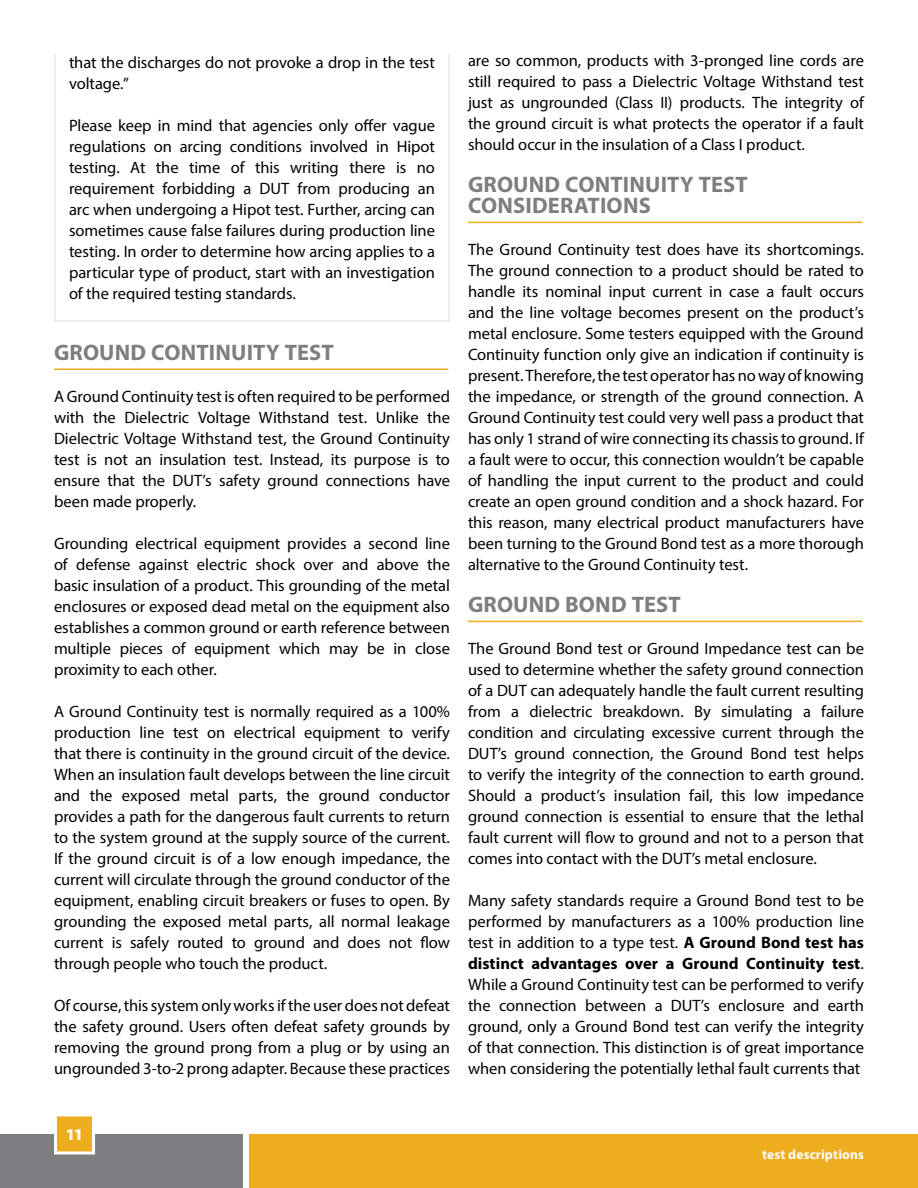
<style>
.page{position:relative;width:918px;height:1188px;background:#fff}
.page>*{position:absolute;margin:0;border:0;box-sizing:border-box;transform-origin:0 0}
.t1{font:700 22.5px/21px "Myriad Pro";letter-spacing:.005em;color:#7d7e81}
.t2{font:16.5px/21px "Myriad Pro";letter-spacing:-.005em;color:#020202;text-align:justify}
.t3{font:900 16.5px "Myriad Pro";color:#fff}
.t4{font:700 13.5px "Myriad Pro";letter-spacing:.01em;color:#fff}
.s1{font-weight:700}
</style>
<div class="page">
<div style="left:250px;top:1134px;width:668px;height:54px;background:#eeac1f"></div>
<div style="left:0;top:1134px;width:243px;height:54px;background:#7d7e81"></div>
<div style="left:56px;top:1115px;width:38px;height:38px;background:#eeac1f"></div>
<div style="left:54px;top:1113px;width:41px;height:41px;border:3px solid #fff"></div>
<div style="left:54px;top:48px;width:396px;height:274px;border:2px solid #e9e8e9"></div>
<div style="left:49px;top:45px;width:406px;height:9px;background:#fff"></div>
<hr style="left:54px;top:369px;width:394px;height:1px;background:#eeac1f">
<hr style="left:468px;top:222px;width:394px;height:1px;background:#eeac1f">
<hr style="left:468px;top:621px;width:394px;height:1px;background:#eeac1f">
<p class="t2" style="left:69px;top:52px;width:368px">that the discharges do not provoke a drop in the test voltage.”</p>
<p class="t2" style="left:69px;top:115px;width:368px">Please keep in mind that agencies only offer vague regulations on arcing conditions involved in Hipot testing. At the time of this writing there is no requirement forbidding a DUT from producing an arc when undergoing a Hipot test. Further, arcing can sometimes cause false failures during production line testing. In order to determine how arcing applies to a particular type of product, start with an investigation of the required testing standards.</p>
<h1 class="t1" style="left:54px;top:341px;width:281px">GROUND CONTINUITY TEST</h1>
<p class="t2" style="left:54px;top:386px;width:398px">A Ground Continuity test is often required to be performed with the Dielectric Voltage Withstand test. Unlike the Dielectric Voltage Withstand test, the Ground Continuity test is not an insulation test. Instead, its purpose is to ensure that the DUT’s safety ground connections have been made properly.</p>
<p class="t2" style="left:54px;top:533px;width:398px">Grounding electrical equipment provides a second line of defense against electric shock over and above the basic insulation of a product. This grounding of the metal enclosures or exposed dead metal on the equipment also establishes a common ground or earth reference between multiple pieces of equipment which may be in close proximity to each other.</p>
<p class="t2" style="left:54px;top:701px;width:398px">A Ground Continuity test is normally required as a 100% production line test on electrical equipment to verify that there is continuity in the ground circuit of the device.<br>When an insulation fault develops between the line circuit and the exposed metal parts, the ground conductor provides a path for the dangerous fault currents to return to the system ground at the supply source of the current.<br>If the ground circuit is of a low enough impedance, the current will circulate through the ground conductor of the equipment, enabling circuit breakers or fuses to open. By grounding the exposed metal parts, all normal leakage current is safely routed to ground and does not flow through people who touch the product.</p>
<p class="t2" style="left:54px;top:995px;width:398px">Of course, this system only works if the user does not defeat the safety ground. Users often defeat safety grounds by removing the ground prong from a plug or by using an ungrounded 3-to-2 prong adapter. Because these practices</p>
<p class="t2" style="left:468px;top:50px;width:398px">are so common, products with 3-pronged line cords are still required to pass a Dielectric Voltage Withstand test just as ungrounded (Class II) products. The integrity of the ground circuit is what protects the operator if a fault should occur in the insulation of a Class I product.</p>
<h1 class="t1" style="left:468px;top:174px;width:281px">GROUND CONTINUITY TEST<br>CONSIDERATIONS</h1>
<p class="t2" style="left:468px;top:239px;width:398px">The Ground Continuity test does have its shortcomings.<br>The ground connection to a product should be rated to handle its nominal input current in case a fault occurs and the line voltage becomes present on the product’s metal enclosure. Some testers equipped with the Ground Continuity function only give an indication if continuity is present. Therefore, the test operator has no way of knowing the impedance, or strength of the ground connection. A Ground Continuity test could very well pass a product that has only 1 strand of wire connecting its chassis to ground. If a fault were to occur, this connection wouldn’t be capable of handling the input current to the product and could create an open ground condition and a shock hazard. For this reason, many electrical product manufacturers have been turning to the Ground Bond test as a more thorough alternative to the Ground Continuity test.</p>
<h1 class="t1" style="left:468px;top:594px;width:214px">GROUND BOND TEST</h1>
<p class="t2" style="left:468px;top:638px;width:398px">The Ground Bond test or Ground Impedance test can be used to determine whether the safety ground connection of a DUT can adequately handle the fault current resulting from a dielectric breakdown. By simulating a failure condition and circulating excessive current through the DUT’s ground connection, the Ground Bond test helps to verify the integrity of the connection to earth ground.<br>Should a product’s insulation fail, this low impedance ground connection is essential to ensure that the lethal fault current will flow to ground and not to a person that comes into contact with the DUT’s metal enclosure.</p>
<p class="t2" style="left:468px;top:890px;width:398px">Many safety standards require a Ground Bond test to be performed by manufacturers as a 100% production line test in addition to a type test. <span class="s1">A Ground Bond test has distinct advantages over a Ground Continuity test</span>.<br>While a Ground Continuity test can be performed to verify the connection between a DUT’s enclosure and earth ground, only a Ground Bond test can verify the integrity of that connection. This distinction is of great importance when considering the potentially lethal fault currents that</p>
<p class="t3" style="left:66px;top:1125px;width:19px">11</p>
<p class="t4" style="left:762px;top:1146px;width:103px">test descriptions</p>
</div>
